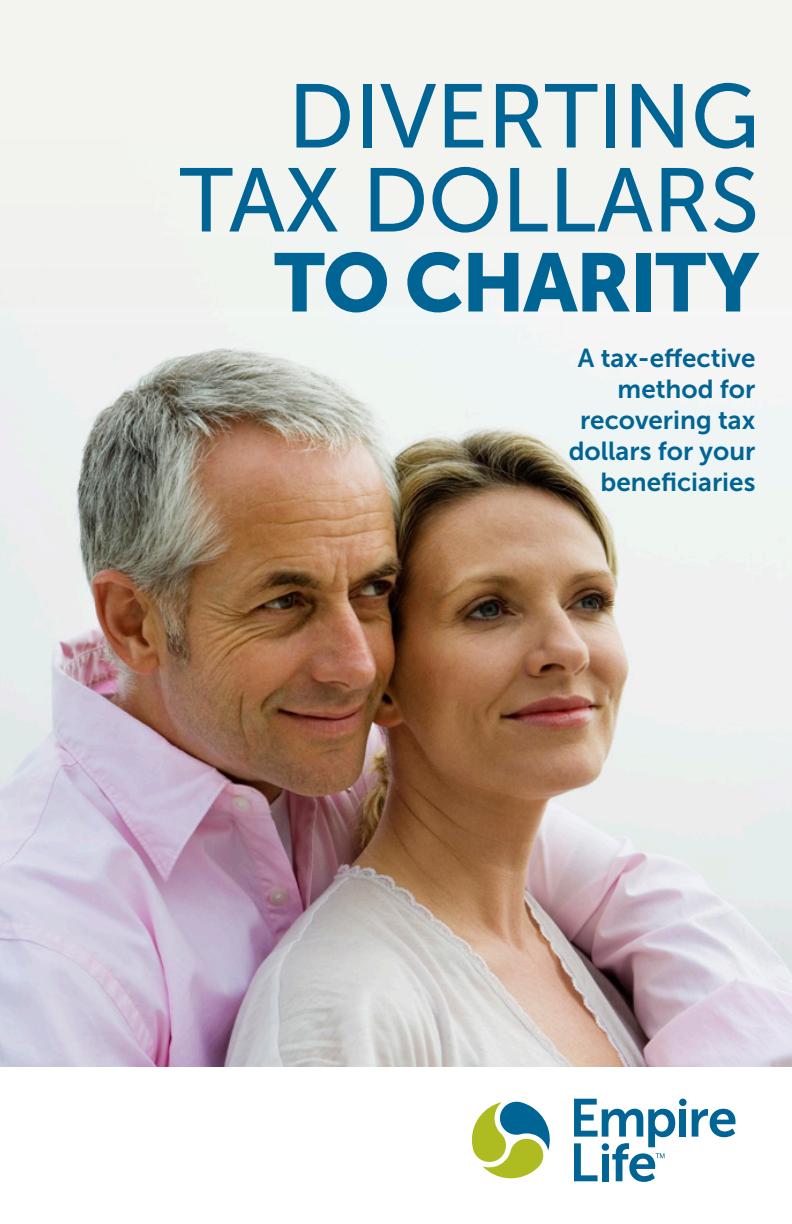
<style>
.page{position:relative;width:792px;height:1224px;background:#fff}
.page>*{position:absolute;margin:0;border:0;box-sizing:border-box;transform-origin:0 0}
.t1{font:90px/84px "Museo Sans 500";letter-spacing:-.005em;color:#006494;text-align:right}
.t2{font:82px "Museo Sans 900";letter-spacing:-.025em;color:#006494}
.t3{font:26px/31.2px "Museo Sans 700";color:#006494;text-align:right}
</style>
<div class="page">
<div style="left:0;top:0;width:792px;height:308px;background:#f3f4ef"></div>
<img style="left:0;top:308px;width:792px;height:758px">
<svg style="left:692px;top:1109px;width:44px;height:28px"></svg>
<div style="left:679px;top:1109px;width:7px;height:28px;background:#006494"></div>
<div style="left:679px;top:1099px;width:8px;height:7px;background:#006494;border-radius:50%"></div>
<svg style="left:574px;top:1099px;width:101px;height:83px"></svg>
<div style="left:602px;top:1143px;width:7px;height:8px;background:#006494;border-radius:50%"></div>
<svg style="left:472px;top:1102px;width:78px;height:77px"></svg>
<p class="t1" style="left:180px;top:75px;width:581px">DIVERTING<br>TAX DOLLARS</p>
<p class="t2" style="left:274px;top:236px;width:487px">TO CHARITY</p>
<p class="t3" style="left:569px;top:342px;width:188px">A tax-effective method for recovering tax dollars for your beneficiaries</p>
</div>
